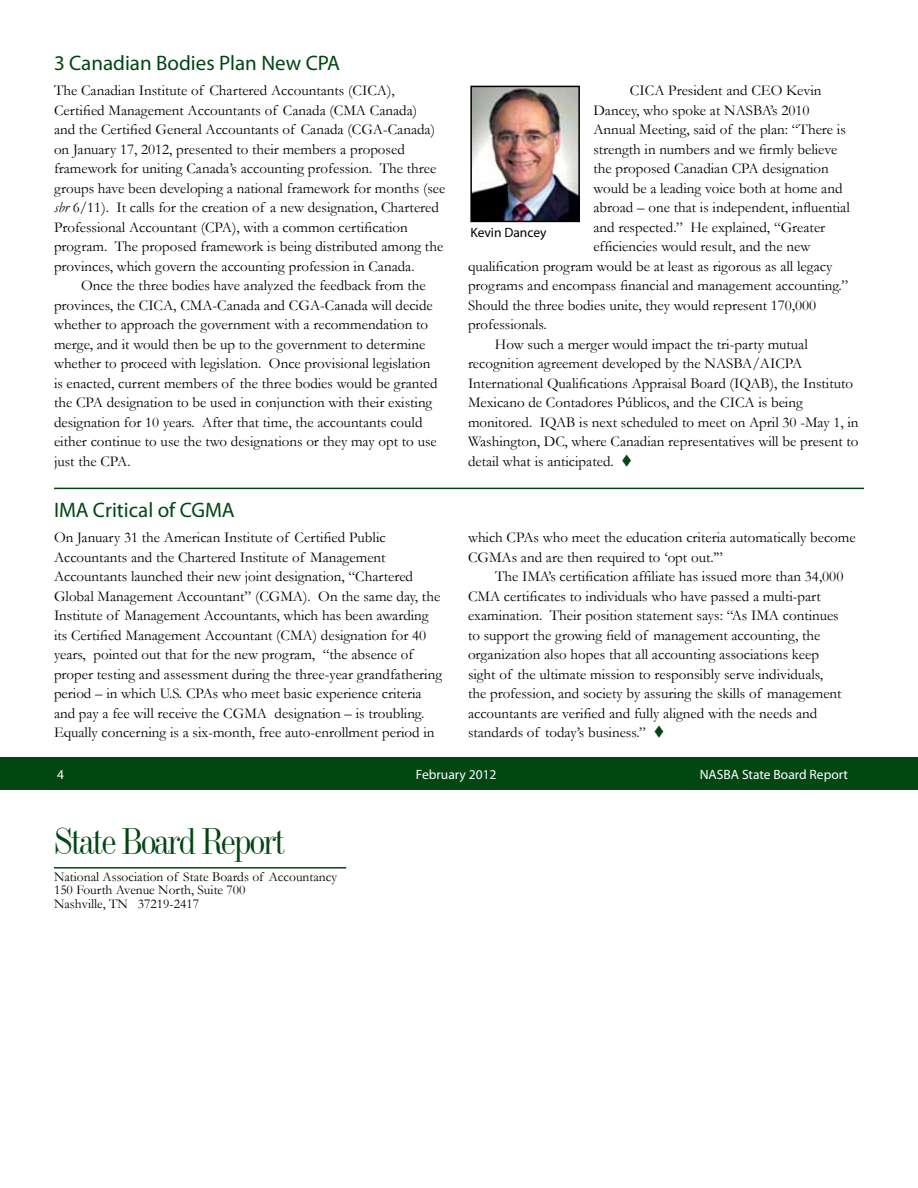
<style>
.page{position:relative;width:918px;height:1188px;background:#fff}
.page>*{position:absolute;margin:0;border:0;box-sizing:border-box;transform-origin:0 0}
.t1{font:36px "Industrial 736 BT";letter-spacing:-.06em;color:#004712}
.t2{font:21px "Myriad Pro";color:#004712}
.t3{font:15px/19.5px "Garamond";color:#000}
.t4{font:13.5px/13.5px "Garamond";color:#000}
.t5{font:13.5px "Myriad Pro";color:#fff}
.t6{font:13.5px "Myriad Pro";color:#000}
.s1{font-style:italic}
.s2{color:#004712}
</style>
<div class="page">
<hr style="left:54px;top:867px;width:292px;height:2px;background:#004712">
<div style="left:0;top:758px;width:918px;height:32px;background:#004712"></div>
<hr style="left:54px;top:488px;width:810px;height:1px;background:#004712">
<img style="left:473px;top:89px;width:104px;height:130px">
<div style="left:470px;top:86px;width:110px;height:136px;border:2px solid #000"></div>
<h2 class="t2" style="left:54px;top:50px;width:288px">3 Canadian Bodies Plan New CPA</h2>
<p class="t3" style="left:54px;top:81px;width:393px">The Canadian Institute of Chartered Accountants (CICA), Certified Management Accountants of Canada (CMA Canada)<br>and the Certified General Accountants of Canada (CGA-Canada) on January 17, 2012, presented to their members a proposed framework for uniting Canada’s accounting profession. The three groups have been developing a national framework for months (see <span class="s1">sbr</span> 6/11). It calls for the creation of a new designation, Chartered Professional Accountant (CPA), with a common certification program. The proposed framework is being distributed among the provinces, which govern the accounting profession in Canada.</p>
<p class="t3" style="left:54px;top:276px;width:385px;text-indent:27px">Once the three bodies have analyzed the feedback from the provinces, the CICA, CMA-Canada and CGA-Canada will decide whether to approach the government with a recommendation to merge, and it would then be up to the government to determine whether to proceed with legislation. Once provisional legislation is enacted, current members of the three bodies would be granted the CPA designation to be used in conjunction with their existing designation for 10 years. After that time, the accountants could either continue to use the two designations or they may opt to use just the CPA.</p>
<p class="t3" style="left:630px;top:81px;width:193px">CICA President and CEO Kevin</p>
<p class="t3" style="left:593px;top:100px;width:218px">Dancey, who spoke at NASBA’s 2010</p>
<p class="t3" style="left:593px;top:120px;width:254px">Annual Meeting, said of the plan: “There is</p>
<p class="t3" style="left:593px;top:139px;width:246px">strength in numbers and we firmly believe</p>
<p class="t3" style="left:593px;top:159px;width:237px">the proposed Canadian CPA designation</p>
<p class="t3" style="left:593px;top:178px;width:251px">would be a leading voice both at home and</p>
<p class="t3" style="left:593px;top:198px;width:258px">abroad – one that is independent, influential</p>
<p class="t3" style="left:593px;top:217px;width:233px">and respected.” He explained, “Greater</p>
<p class="t3" style="left:593px;top:237px;width:219px">efficiencies would result, and the new</p>
<p class="t3" style="left:468px;top:256px;width:366px">qualification program would be at least as rigorous as all legacy</p>
<p class="t3" style="left:468px;top:276px;width:382px">programs and encompass financial and management accounting.”</p>
<p class="t3" style="left:468px;top:295px;width:350px">Should the three bodies unite, they would represent 170,000</p>
<p class="t3" style="left:468px;top:315px;width:80px">professionals.</p>
<p class="t3" style="left:495px;top:334px;width:314px">How such a merger would impact the tri-party mutual</p>
<p class="t3" style="left:468px;top:354px;width:336px">recognition agreement developed by the NASBA/AICPA</p>
<p class="t3" style="left:468px;top:373px;width:387px">International Qualifications Appraisal Board (IQAB), the Instituto</p>
<p class="t3" style="left:468px;top:393px;width:336px">Mexicano de Contadores Públicos, and the CICA is being</p>
<p class="t3" style="left:468px;top:412px;width:392px">monitored. IQAB is next scheduled to meet on April 30 -May 1, in</p>
<p class="t3" style="left:468px;top:432px;width:392px">Washington, DC, where Canadian representatives will be present to</p>
<p class="t3" style="left:468px;top:451px;width:166px">detail what is anticipated. <span class="s2">▼</span></p>
<p class="t6" style="left:470px;top:224px;width:78px">Kevin Dancey</p>
<h2 class="t2" style="left:54px;top:497px;width:182px">IMA Critical of CGMA</h2>
<p class="t3" style="left:54px;top:527px;width:390px">On January 31 the American Institute of Certified Public Accountants and the Chartered Institute of Management Accountants launched their new joint designation, “Chartered Global Management Accountant” (CGMA). On the same day, the Institute of Management Accountants, which has been awarding its Certified Management Accountant (CMA) designation for 40 years, pointed out that for the new program, “the absence of proper testing and assessment during the three-year grandfathering period – in which U.S. CPAs who meet basic experience criteria and pay a fee will receive the CGMA designation – is troubling.<br>Equally concerning is a six-month, free auto-enrollment period in</p>
<p class="t3" style="left:468px;top:527px;width:389px">which CPAs who meet the education criteria automatically become<br>CGMAs and are then required to ‘opt out.’”</p>
<p class="t3" style="left:468px;top:566px;width:377px;text-indent:27px">The IMA’s certification affiliate has issued more than 34,000<br>CMA certificates to individuals who have passed a multi-part examination. Their position statement says: “As IMA continues to support the growing field of management accounting, the organization also hopes that all accounting associations keep sight of the ultimate mission to responsibly serve individuals, the profession, and society by assuring the skills of management accountants are verified and fully aligned with the needs and standards of today’s business.” <span class="s2">▼</span></p>
<p class="t5" style="left:57px;top:766px;width:8px">4</p>
<p class="t5" style="left:416px;top:766px;width:82px">February 2012</p>
<p class="t5" style="left:700px;top:766px;width:150px">NASBA State Board Report</p>
<h1 class="t1" style="left:54px;top:818px;width:233px">State Board Report</h1>
<p class="t4" style="left:54px;top:870px;width:285px">National Association of State Boards of Accountancy<br>150 Fourth Avenue North, Suite 700<br>Nashville, TN 37219-2417</p>
</div>
